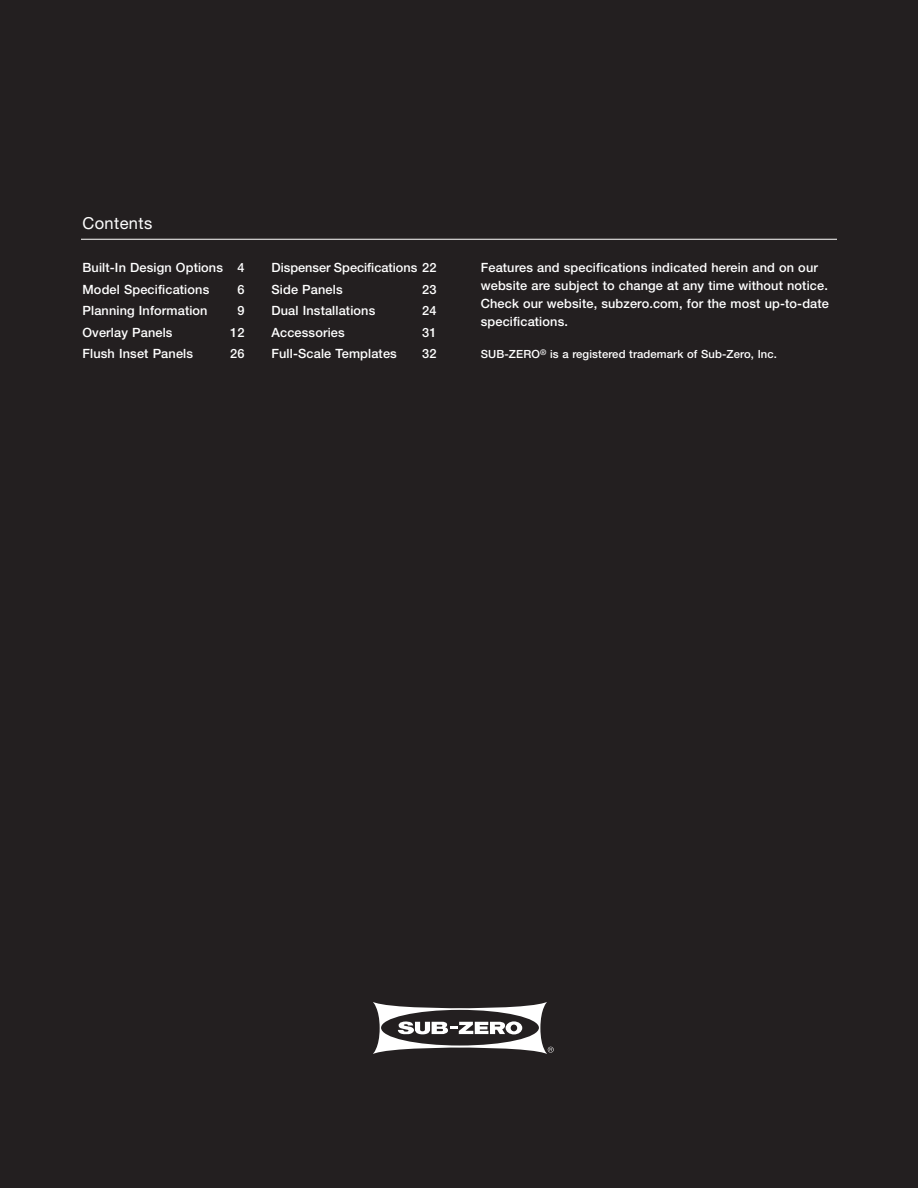
<style>
.page{position:relative;width:918px;height:1188px;background:#231f20}
.page>*{position:absolute;margin:0;border:0;box-sizing:border-box;transform-origin:0 0}
.t1{font:16.5px "Helvetica Neue LT Pro";letter-spacing:.02em;color:#fff}
.t2{font:500 12.75px/18px "Helvetica Neue";letter-spacing:.01em;color:#fff}
.t3{font:500 11.25px "Helvetica Neue";letter-spacing:.01em;color:#fff}
</style>
<div class="page">
<hr style="left:81px;top:239px;width:756px;height:1px;background:#fff">
<svg style="left:373px;top:1002px;width:181px;height:52px"></svg>
<p class="t1" style="left:82px;top:217px;width:71px">Contents</p>
<p class="t2" style="left:82px;top:258px;width:164px;line-height:21.5px">Built-In Design Options 4<br>Model Specifications</p>
<p class="t2" style="left:237px;top:281px;width:9px">6</p>
<p class="t2" style="left:82px;top:303px;width:127px">Planning Information</p>
<p class="t2" style="left:237px;top:303px;width:9px">9</p>
<p class="t2" style="left:83px;top:324px;width:92px">Overlay Panels</p>
<p class="t2" style="left:230px;top:324px;width:16px">12</p>
<p class="t2" style="left:83px;top:346px;width:112px">Flush Inset Panels</p>
<p class="t2" style="left:230px;top:346px;width:16px">26</p>
<p class="t2" style="left:272px;top:258px;width:167px;line-height:21.5px">Dispenser Specifications 22<br>Side Panels</p>
<p class="t2" style="left:422px;top:281px;width:16px">23</p>
<p class="t2" style="left:272px;top:303px;width:105px">Dual Installations</p>
<p class="t2" style="left:422px;top:303px;width:16px">24</p>
<p class="t2" style="left:272px;top:324px;width:75px">Accessories</p>
<p class="t2" style="left:422px;top:324px;width:16px">31</p>
<p class="t2" style="left:272px;top:346px;width:127px">Full-Scale Templates</p>
<p class="t2" style="left:422px;top:346px;width:16px">32</p>
<p class="t2" style="left:481px;top:260px;width:350px">Features and specifications indicated herein and on our website are subject to change at any time without notice.<br>Check our website, subzero.com, for the most up-to-date specifications.</p>
<p class="t3" style="left:481px;top:350px;width:298px">SUB-ZERO<sup>®</sup> is a registered trademark of Sub-Zero, Inc.</p>
</div>
